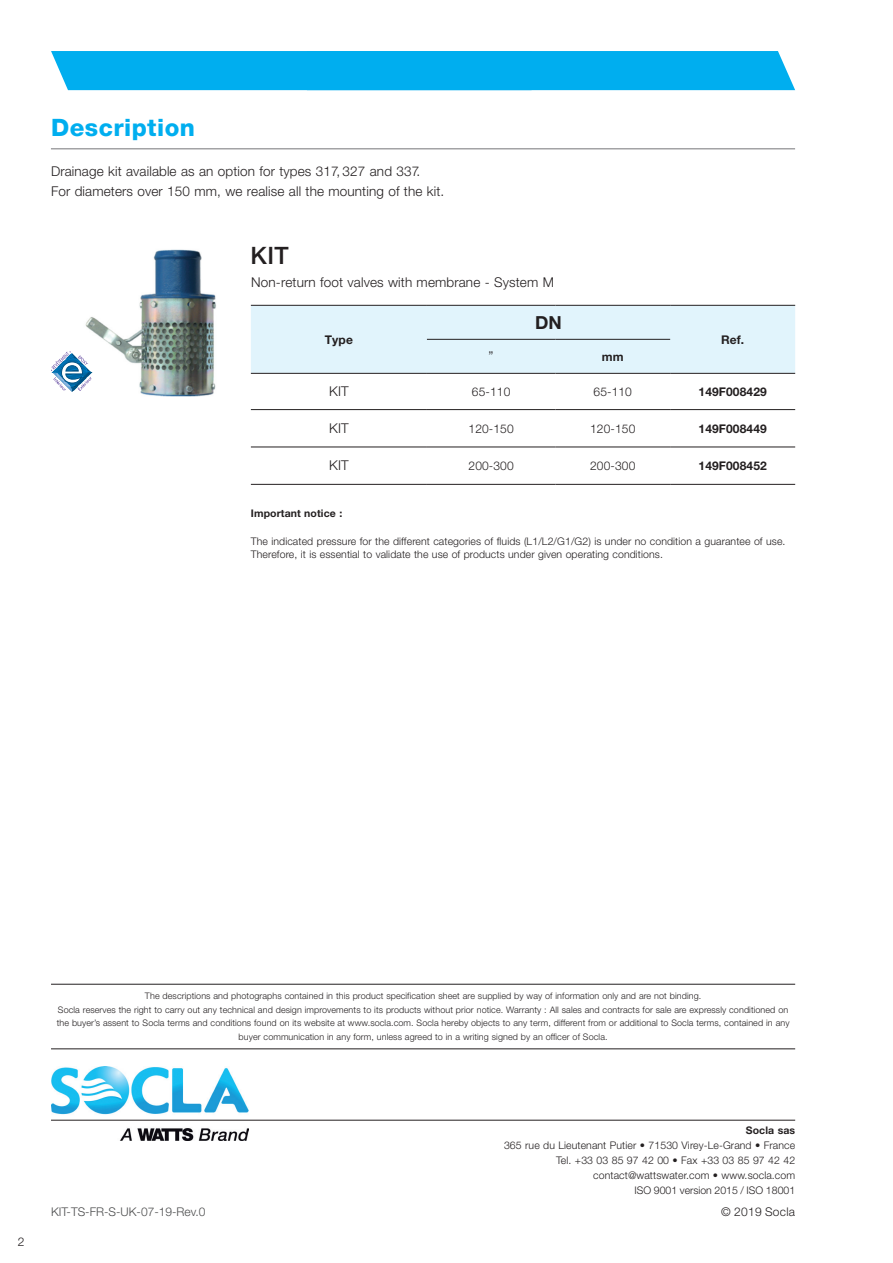
<style>
.page{position:relative;width:893px;height:1263px;background:#fff}
.page>*{position:absolute;margin:0;border:0;box-sizing:border-box;transform-origin:0 0}
.t1{font:800 24px "Helvetica Neue LT Std";letter-spacing:.02em;color:#00aeef}
.t2{font:500 24px "Helvetica Neue LT Std";color:#231f20}
.t3{font:700 18px "Helvetica Neue LT Std";color:#231f20}
.t4{font:300 13.5px/20.7px "Helvetica Neue LT Std";letter-spacing:.01em;color:#231f20}
.t5{font:300 12px "Helvetica Neue LT Std";letter-spacing:.01em;color:#231f20}
.t6{font:700 12px "Helvetica Neue LT Std";letter-spacing:.01em;color:#231f20}
.t7{font:300 12px "Helvetica Neue LT Std";color:#4b4c4d}
.t8{font:300 10.5px/15px "Helvetica Neue LT Std";letter-spacing:.01em;color:#231f20;text-align:right}
.t9{font:700 10.5px "Helvetica Neue LT Std";letter-spacing:.01em;color:#231f20}
.t10{font:300 9px/13.5px "Helvetica Neue LT Std";letter-spacing:.01em;color:#231f20;text-align:center}
</style>
<div class="page">
<div style="left:51px;top:51px;width:744px;height:39px;background:#00aeef"></div>
<hr style="left:51px;top:984px;width:744px;height:1px;background:#231f20">
<hr style="left:51px;top:1048px;width:744px;height:1px;background:#231f20">
<img style="left:51px;top:1066px;width:197px;height:75px">
<hr style="left:51px;top:1120px;width:744px;height:1px;background:#231f20">
<hr style="left:51px;top:148px;width:744px;height:1px;background:#757679">
<img style="left:85px;top:249px;width:131px;height:148px">
<div style="left:51px;top:351px;width:44px;height:44px;background:#fff"></div>
<svg style="left:51px;top:351px;width:42px;height:41px"></svg>
<div style="left:251px;top:306px;width:544px;height:67px;background:#e1f4fc"></div>
<svg style="left:251px;top:410px;width:544px;height:74px"></svg>
<hr style="left:251px;top:305px;width:176px;height:1px;background:#231f20">
<hr style="left:427px;top:305px;width:128px;height:1px;background:#231f20">
<hr style="left:555px;top:305px;width:115px;height:1px;background:#231f20">
<hr style="left:670px;top:305px;width:125px;height:1px;background:#231f20">
<hr style="left:427px;top:339px;width:128px;height:1px;background:#231f20">
<hr style="left:555px;top:339px;width:115px;height:1px;background:#231f20">
<hr style="left:251px;top:373px;width:176px;height:1px;background:#231f20">
<hr style="left:427px;top:373px;width:128px;height:1px;background:#231f20">
<hr style="left:555px;top:373px;width:115px;height:1px;background:#231f20">
<hr style="left:670px;top:373px;width:125px;height:1px;background:#231f20">
<hr style="left:251px;top:409px;width:176px;height:1px;background:#231f20">
<hr style="left:427px;top:409px;width:128px;height:1px;background:#231f20">
<hr style="left:555px;top:409px;width:115px;height:1px;background:#231f20">
<hr style="left:670px;top:409px;width:125px;height:1px;background:#231f20">
<hr style="left:251px;top:447px;width:176px;height:1px;background:#231f20">
<hr style="left:427px;top:447px;width:128px;height:1px;background:#231f20">
<hr style="left:555px;top:447px;width:115px;height:1px;background:#231f20">
<hr style="left:670px;top:447px;width:125px;height:1px;background:#231f20">
<hr style="left:251px;top:484px;width:176px;height:1px;background:#231f20">
<hr style="left:427px;top:484px;width:128px;height:1px;background:#231f20">
<hr style="left:555px;top:484px;width:115px;height:1px;background:#231f20">
<hr style="left:670px;top:484px;width:125px;height:1px;background:#231f20">
<h1 class="t1" style="left:51px;top:113px;width:145px">Description</h1>
<h3 class="t4" style="left:51px;top:160px;width:395px">Drainage kit available as an option for types 317, 327 and 337.<br>For diameters over 150 mm, we realise all the mounting of the kit.</h3>
<h1 class="t2" style="left:251px;top:241px;width:40px">KIT</h1>
<h3 class="t4" style="left:251px;top:271px;width:304px">Non-return foot valves with membrane - System M</h3>
<h3 class="t6" style="left:325px;top:332px;width:30px">Type</h3>
<h3 class="t4" style="left:489px;top:346px;width:6px">”</h3>
<h2 class="t3" style="left:535px;top:311px;width:28px">DN</h2>
<h3 class="t6" style="left:602px;top:349px;width:23px">mm</h3>
<h3 class="t6" style="left:721px;top:332px;width:25px">Ref.</h3>
<h3 class="t4" style="left:329px;top:381px;width:21px">KIT</h3>
<h3 class="t5" style="left:472px;top:384px;width:40px">65-110</h3>
<h3 class="t5" style="left:594px;top:384px;width:40px">65-110</h3>
<h3 class="t6" style="left:698px;top:384px;width:70px">149F008429</h3>
<h3 class="t4" style="left:329px;top:418px;width:21px">KIT</h3>
<h3 class="t5" style="left:469px;top:421px;width:47px">120-150</h3>
<h3 class="t5" style="left:590px;top:421px;width:47px">120-150</h3>
<h3 class="t6" style="left:698px;top:421px;width:70px">149F008449</h3>
<h3 class="t4" style="left:329px;top:455px;width:21px">KIT</h3>
<h3 class="t5" style="left:469px;top:458px;width:47px">200-300</h3>
<h3 class="t5" style="left:590px;top:458px;width:47px">200-300</h3>
<h3 class="t6" style="left:698px;top:458px;width:70px">149F008452</h3>
<p class="t9" style="left:251px;top:507px;width:93px">Important notice :</p>
<p class="t8" style="left:251px;top:534px;width:536px;line-height:13.8px;text-align:left">The indicated pressure for the different categories of fluids (L1/L2/G1/G2) is under no condition a guarantee of use.<br>Therefore, it is essential to validate the use of products under given operating conditions.</p>
<p class="t10" style="left:57px;top:989px;width:734px">The descriptions and photographs contained in this product specification sheet are supplied by way of information only and are not binding.<br>Socla reserves the right to carry out any technical and design improvements to its products without prior notice. Warranty : All sales and contracts for sale are expressly conditioned on the buyer’s assent to Socla terms and conditions found on its website at www.socla.com. Socla hereby objects to any term, different from or additional to Socla terms, contained in any buyer communication in any form, unless agreed to in a writing signed by an officer of Socla.</p>
<h3 class="t5" style="left:18px;top:1234px;width:8px">2</h3>
<h3 class="t7" style="left:51px;top:1204px;width:156px">KIT-TS-FR-S-UK-07-19-Rev.0</h3>
<p class="t9" style="left:746px;top:1124px;width:51px">Socla sas</p>
<p class="t8" style="left:504px;top:1137px;width:293px">365 rue du Lieutenant Putier • 71530 Virey-Le-Grand • France Tel. +33 03 85 97 42 00 • Fax +33 03 85 97 42 42 contact@wattswater.com • www.socla.com<br>ISO 9001 version 2015 / ISO 18001</p>
<h3 class="t5" style="left:721px;top:1204px;width:75px">© 2019 Socla</h3>
</div>
